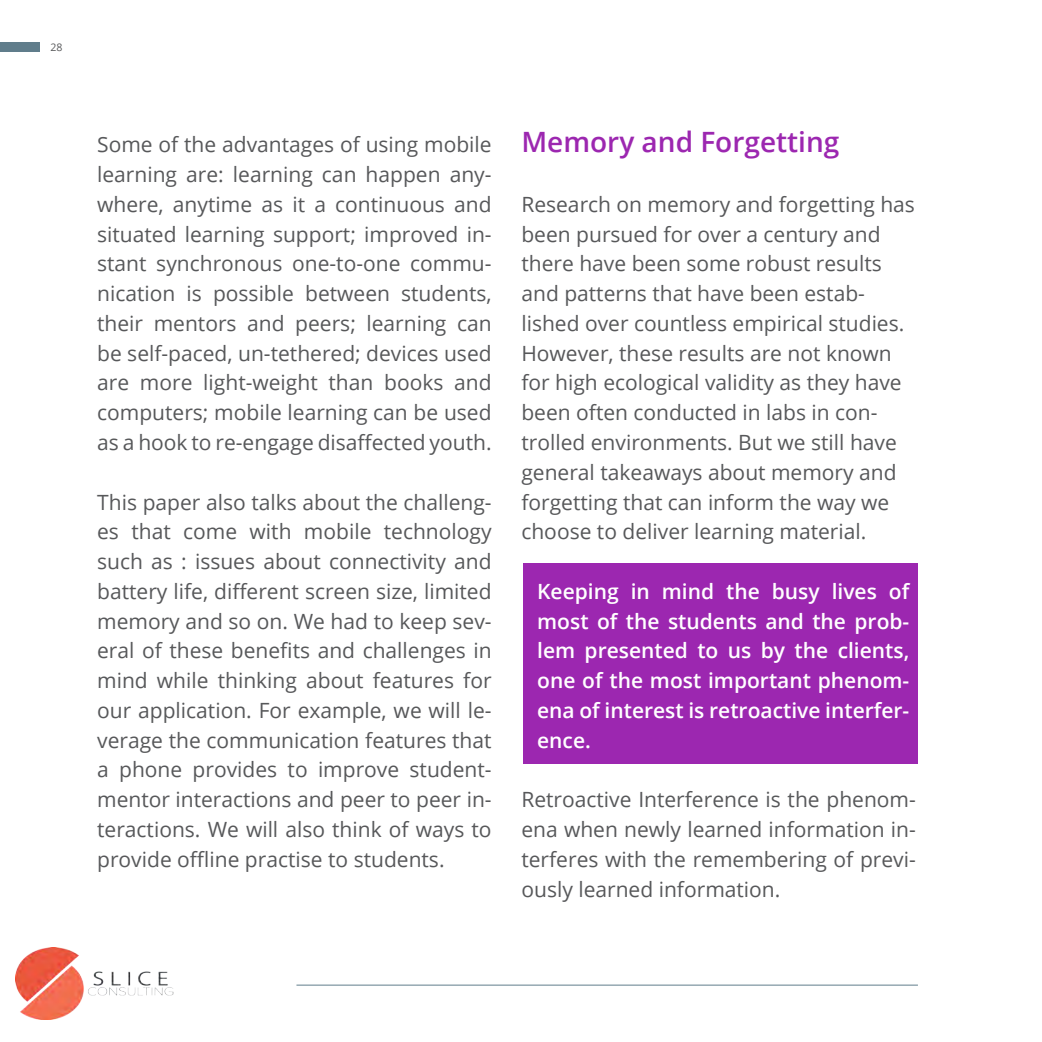
<style>
.page{position:relative;width:1042px;height:1042px;background:#fff}
.page>*{position:absolute;margin:0;border:0;box-sizing:border-box;transform-origin:0 0}
.t1{font:600 28px "Open Sans";color:#9c27b0}
.t2{font:21px/29.8px "Open Sans";color:#57585a;text-align:justify}
.t3{font:600 21px/29.8px "Open Sans";color:#fff;text-align:justify}
.t4{font:10.5px "Open Sans";color:#57585a}
</style>
<div class="page">
<div style="left:0;top:42px;width:39px;height:9px;background:#607d8b"></div>
<hr style="left:296px;top:984px;width:622px;height:1px;background:#607d8b">
<img style="left:16px;top:948px;width:157px;height:71px">
<div style="left:523px;top:563px;width:395px;height:201px;background:#9c27b0"></div>
<p class="t4" style="left:50px;top:40px;width:14px">28</p>
<p class="t2" style="left:97px;top:129px;width:396px">Some of the advantages of using mobile learning are: learning can happen any&shy;where, anytime as it a continuous and situated learning support; improved in&shy;stant synchronous one-to-one commu&shy;nication is possible between students, their mentors and peers; learning can be self-paced, un-tethered; devices used are more light-weight than books and computers; mobile learning can be used as a hook to re-engage disaffected youth.</p>
<p class="t2" style="left:97px;top:486px;width:396px">This paper also talks about the challeng&shy;es that come with mobile technology such as : issues about connectivity and battery life, different screen size, limited memory and so on. We had to keep sev&shy;eral of these benefits and challenges in mind while thinking about features for our application. For example, we will le&shy;verage the communication features that a phone provides to improve student&shy;mentor interactions and peer to peer in&shy;teractions. We will also think of ways to provide offline practise to students.</p>
<h1 class="t1" style="left:521px;top:122px;width:319px">Memory and Forgetting</h1>
<p class="t2" style="left:521px;top:189px;width:395px;text-align:left">Research on memory and forgetting has been pursued for over a century and there have been some robust results and patterns that have been estab&shy;lished over countless empirical studies.<br>However, these results are not known for high ecological validity as they have been often conducted in labs in con&shy;trolled environments. But we still have general takeaways about memory and forgetting that can inform the way we choose to deliver learning material.</p>
<p class="t3" style="left:537px;top:576px;width:374px">Keeping in mind the busy lives of most of the students and the prob&shy;lem presented to us by the clients, one of the most important phenom&shy;ena of interest is retroactive interfer&shy;ence.</p>
<p class="t2" style="left:521px;top:784px;width:396px">Retroactive Interference is the phenom&shy;ena when newly learned information in&shy;terferes with the remembering of previ&shy;ously learned information.</p>
</div>
